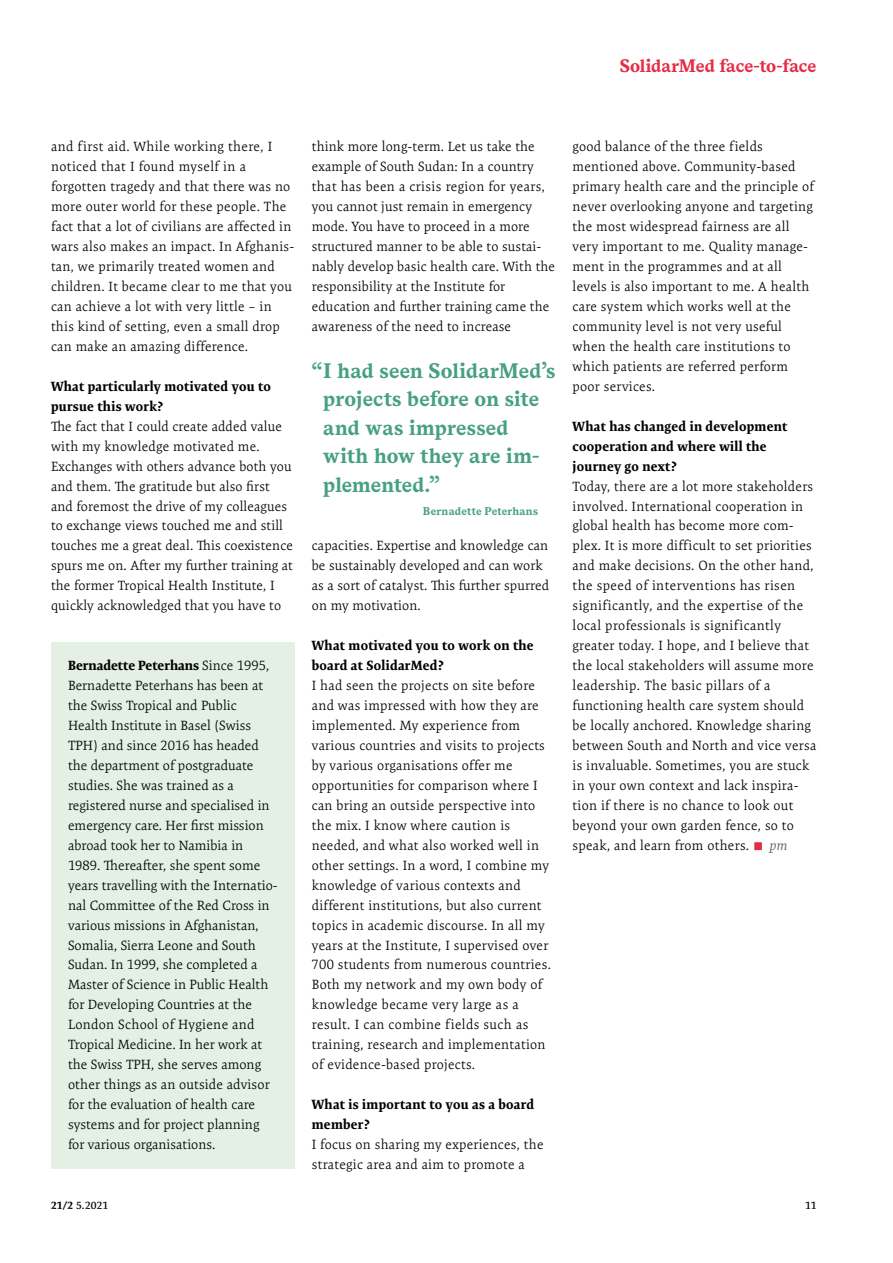
<style>
.page{position:relative;width:893px;height:1263px;background:#fff}
.page>*{position:absolute;margin:0;border:0;box-sizing:border-box;transform-origin:0 0}
.t1{font:700 21px/28.5px "Messina Serif";color:#47a180}
.t2{font:700 18px "Messina Serif";letter-spacing:-.005em;color:#e52c45}
.t3{font:300 13.5px/20px "Expo Serif Pro";letter-spacing:.02em;color:#000}
.t4{font:300 13.5px/20px "Expo Serif Pro";color:#000}
.t5{font:700 13.5px/20px "Expo Serif Pro";letter-spacing:.02em;color:#000}
.t6{font:700 11.25px "Messina Serif";letter-spacing:.015em;color:#47a180}
.t7{font:600 10.5px "Expo Serif Pro";color:#000}
.s1{font-weight:700}
.s2{font-family:"Minion Pro";font-weight:400;font-size:27px;color:#e52c45}
.s3{font-weight:400;font-style:italic;color:#6c6c66}
</style>
<div class="page">
<div style="left:51px;top:642px;width:244px;height:527px;background:#e3f0e3"></div>
<h2 class="t2" style="left:620px;top:52px;width:198px">SolidarMed face-to-face</h2>
<p class="t3" style="left:51px;top:137px;width:245px">and first aid. While working there, I noticed that I found myself in a forgotten tragedy and that there was no more outer world for these people. The fact that a lot of civilians are affected in wars also makes an impact. In Afghanis&shy;tan, we primarily treated women and children. It became clear to me that you can achieve a lot with very little – in this kind of setting, even a small drop can make an amazing difference.</p>
<p class="t5" style="left:51px;top:376px;width:221px">What particularly motivated you to pursue this work?</p>
<p class="t3" style="left:51px;top:416px;width:243px">The fact that I could create added value with my knowledge motivated me.<br>Exchanges with others advance both you and them. The gratitude but also first and foremost the drive of my colleagues to exchange views touched me and still touches me a great deal. This coexistence spurs me on. After my further training at the former Tropical Health Institute, I quickly acknowledged that you have to</p>
<p class="t4" style="left:68px;top:655px;width:211px"><span class="s1">Bernadette Peterhans</span> Since 1995,<br>Bernadette Peterhans has been at the Swiss Tropical and Public<br>Health Institute in Basel (Swiss<br>TPH) and since 2016 has headed the department of postgraduate studies. She was trained as a registered nurse and specialised in emergency care. Her first mission abroad took her to Namibia in<br>1989. Thereafter, she spent some years travelling with the Internatio&shy;nal Committee of the Red Cross in various missions in Afghanistan,<br>Somalia, Sierra Leone and South<br>Sudan. In 1999, she completed a<br>Master of Science in Public Health for Developing Countries at the<br>London School of Hygiene and<br>Tropical Medicine. In her work at the Swiss TPH, she serves among other things as an outside advisor for the evaluation of health care systems and for project planning for various organisations.</p>
<p class="t3" style="left:312px;top:137px;width:245px">think more long-term. Let us take the example of South Sudan: In a country that has been a crisis region for years, you cannot just remain in emergency mode. You have to proceed in a more structured manner to be able to sustai&shy;nably develop basic health care. With the responsibility at the Institute for education and further training came the awareness of the need to increase</p>
<h1 class="t1" style="left:323px;top:356px;width:234px;text-indent:-11px">“I had seen SolidarMed’s projects before on site and was impressed with how they are im&shy;plemented.”</h1>
<p class="t6" style="left:423px;top:502px;width:117px">Bernadette Peterhans</p>
<p class="t3" style="left:312px;top:536px;width:239px">capacities. Expertise and knowledge can be sustainably developed and can work as a sort of catalyst. This further spurred on my motivation.</p>
<p class="t5" style="left:312px;top:636px;width:223px">What motivated you to work on the board at SolidarMed?</p>
<p class="t3" style="left:312px;top:675px;width:241px">I had seen the projects on site before and was impressed with how they are implemented. My experience from various countries and visits to projects by various organisations offer me opportunities for comparison where I can bring an outside perspective into the mix. I know where caution is needed, and what also worked well in other settings. In a word, I combine my knowledge of various contexts and different institutions, but also current topics in academic discourse. In all my years at the Institute, I supervised over 700 students from numerous countries.<br>Both my network and my own body of knowledge became very large as a result. I can combine fields such as training, research and implementation of evidence-based projects.</p>
<p class="t5" style="left:312px;top:1095px;width:224px">What is important to you as a board member?</p>
<p class="t3" style="left:312px;top:1134px;width:233px">I focus on sharing my experiences, the strategic area and aim to promote a</p>
<p class="t3" style="left:573px;top:137px;width:243px">good balance of the three fields mentioned above. Community-based primary health care and the principle of never overlooking anyone and targeting the most widespread fairness are all very important to me. Quality manage&shy;ment in the programmes and at all levels is also important to me. A health care system which works well at the community level is not very useful when the health care institutions to which patients are referred perform poor services.</p>
<p class="t5" style="left:573px;top:416px;width:216px">What has changed in development cooperation and where will the journey go next?</p>
<p class="t3" style="left:573px;top:476px;width:245px">Today, there are a lot more stakeholders involved. International cooperation in global health has become more com&shy;plex. It is more difficult to set priorities and make decisions. On the other hand, the speed of interventions has risen significantly, and the expertise of the local professionals is significantly greater today. I hope, and I believe that the local stakeholders will assume more leadership. The basic pillars of a functioning health care system should be locally anchored. Knowledge sharing between South and North and vice versa is invaluable. Sometimes, you are stuck in your own context and lack inspira&shy;tion if there is no chance to look out beyond your own garden fence, so to speak, and learn from others. <span class="s2">■</span> <span class="s3">pm</span></p>
<p class="t7" style="left:51px;top:1199px;width:59px"><span class="s1">21/2</span> 5.2021</p>
<p class="t7" style="left:805px;top:1199px;width:13px">11</p>
</div>
